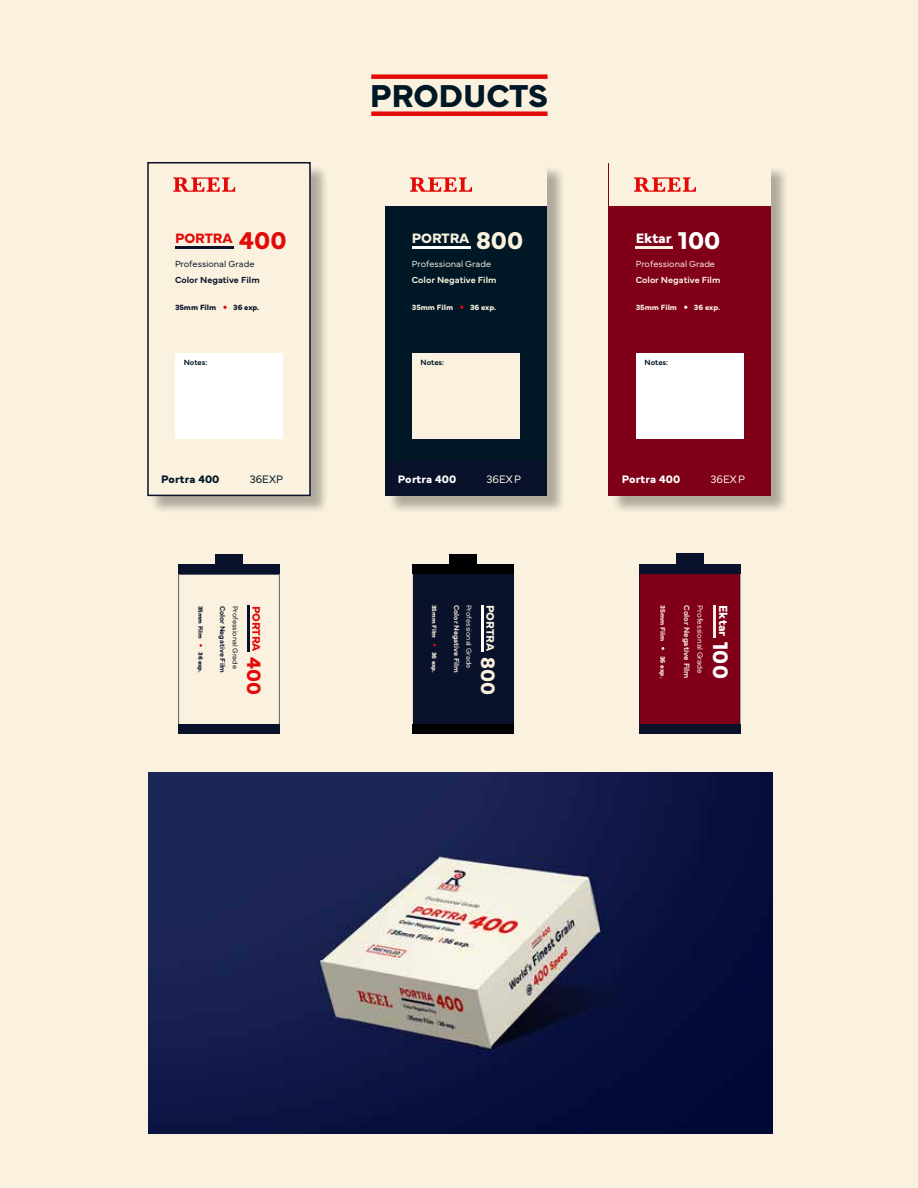
<style>
.page{position:relative;width:918px;height:1188px;background:#faf2de}
.page>*{position:absolute;margin:0;border:0;box-sizing:border-box;transform-origin:0 0}
.t1{font:700 33px "Mundial";color:#001726}
.t2{font:700 14.25px "Mundial";color:#e30a0a}
.t3{font:700 14.25px "Mundial";color:#faf2de}
.t4{font:700 14.25px "Mundial";color:#fff}
.t5{font:700 12.3px "Mundial";color:#fff}
.t6{font:700 11.4px "Mundial";color:#e30a0a}
.t7{font:700 11.4px "Mundial";color:#faf2de}
.t8{font:700 11.25px "Mundial";color:#fff}
.t9{font:300 11.25px "Mundial";color:#faf2de}
.t10{font:700 11.25px "Mundial";color:#001726}
.t11{font:300 11.25px "Mundial";color:#001726}
.t12{font:600 9.15px "Mundial";color:#faf2de}
.t13{font:300 9.15px "Mundial";color:#faf2de}
.t14{font:600 9.15px "Mundial";color:#0a122b}
.t15{font:300 9.15px "Mundial";color:#0a122b}
.t16{font:700 7.95px "Mundial";color:#faf2de}
.t17{font:600 7.95px "Mundial";letter-spacing:-.005em;color:#001726}
.t18{font:600 7.95px "Mundial";color:#faf2de}
.t19{font:300 7.95px "Mundial";color:#faf2de}
.t20{font:700 7.95px "Mundial";color:#0a122b}
.t21{font:600 7.35px "Mundial";color:#0a122b}
.t22{font:300 7.35px "Mundial";color:#0a122b}
.t23{font:600 7.35px "Mundial";color:#faf2de}
.t24{font:300 7.35px "Mundial";color:#faf2de}
.t25{font:700 6.9px "Mundial";color:#faf2de}
.t26{font:700 6.3px "Mundial";color:#0a122b}
.t27{font:700 6.3px "Mundial";color:#faf2de}
.s1{font-size:25.35px}
.s2{font-size:20.25px}
.s3{font-size:20.4px}
.s4{font-size:21.9px}
</style>
<div class="page">
<div style="left:149px;top:164px;width:180px;height:351px;background:#000;opacity:.3"></div>
<div style="left:147px;top:162px;width:164px;height:334px;background:#faf2de;border:2px solid #0a122b"></div>
<div style="left:175px;top:353px;width:108px;height:86px;background:#fff"></div>
<hr style="left:175px;top:246px;width:58px;height:3px;background:#0a122b">
<svg style="left:223px;top:306px;width:4px;height:3px"></svg>
<svg style="left:173px;top:177px;width:62px;height:15px"></svg>
<div style="left:387px;top:165px;width:179px;height:349px;background:#000;opacity:.3"></div>
<div style="left:385px;top:163px;width:162px;height:332px;background:#001726"></div>
<div style="left:412px;top:353px;width:108px;height:86px;background:#faf2de"></div>
<hr style="left:412px;top:246px;width:58px;height:3px;background:#fff">
<div style="left:385px;top:461px;width:162px;height:34px;background:#0a122b"></div>
<div style="left:385px;top:163px;width:162px;height:43px;background:#faf2de"></div>
<svg style="left:410px;top:177px;width:62px;height:15px"></svg>
<div style="left:611px;top:165px;width:179px;height:349px;background:#000;opacity:.3"></div>
<div style="left:609px;top:163px;width:162px;height:332px;background:#800017"></div>
<div style="left:636px;top:353px;width:108px;height:86px;background:#fff"></div>
<hr style="left:636px;top:246px;width:37px;height:3px;background:#faf2de">
<div style="left:609px;top:163px;width:162px;height:43px;background:#faf2de"></div>
<svg style="left:634px;top:177px;width:62px;height:15px"></svg>
<div style="left:178px;top:564px;width:102px;height:10px;background:#0a122b"></div>
<div style="left:178px;top:724px;width:102px;height:10px;background:#0a122b"></div>
<div style="left:215px;top:555px;width:28px;height:12px;background:#0a122b"></div>
<svg style="left:178px;top:574px;width:102px;height:150px"></svg>
<div style="left:639px;top:564px;width:101px;height:9px;background:#0a122b"></div>
<div style="left:639px;top:724px;width:101px;height:10px;background:#0a122b"></div>
<div style="left:676px;top:554px;width:28px;height:12px;background:#0a122b"></div>
<div style="left:639px;top:573px;width:101px;height:151px;background:#800017"></div>
<div style="left:413px;top:564px;width:101px;height:10px;background:#000"></div>
<div style="left:413px;top:724px;width:101px;height:10px;background:#000"></div>
<div style="left:450px;top:554px;width:27px;height:12px;background:#000"></div>
<div style="left:413px;top:574px;width:101px;height:150px;background:#0a122b"></div>
<img style="left:148px;top:772px;width:624px;height:361px">
<div style="left:371px;top:74px;width:177px;height:5px;background:#e30a0a"></div>
<div style="left:371px;top:111px;width:177px;height:5px;background:#e30a0a"></div>
<h2 class="t2" style="left:175px;top:227px;width:113px">PORTRA <span class="s1">400</span></h2>
<p class="t14" style="left:175px;top:273px;width:86px">Color Negative Film</p>
<p class="t15" style="left:175px;top:257px;width:81px">Professional Grade</p>
<p class="t20" style="left:175px;top:301px;width:43px">35mm Film</p>
<p class="t20" style="left:233px;top:301px;width:28px">36 exp.</p>
<p class="t17" style="left:184px;top:356px;width:25px">Notes:</p>
<p class="t10" style="left:161px;top:470px;width:60px">Portra 400</p>
<p class="t11" style="left:250px;top:470px;width:35px">36EXP</p>
<p class="t26" style="left:206px;top:606px;width:34px;rotate:90deg">35mm Film</p>
<p class="t26" style="left:206px;top:652px;width:22px;rotate:90deg">36 exp.</p>
<p class="t21" style="left:229px;top:606px;width:69px;rotate:90deg">Color Negative Film</p>
<p class="t22" style="left:241px;top:606px;width:65px;rotate:90deg">Professional Grade</p>
<p class="t6" style="left:265px;top:606px;width:91px;rotate:90deg">PORTRA <span class="s2">400</span></p>
<h1 class="t1" style="left:370px;top:70px;width:180px">PRODUCTS</h1>
<h2 class="t3" style="left:412px;top:227px;width:113px">PORTRA <span class="s1">800</span></h2>
<p class="t12" style="left:412px;top:273px;width:86px">Color Negative Film</p>
<p class="t13" style="left:412px;top:257px;width:81px">Professional Grade</p>
<p class="t16" style="left:412px;top:301px;width:43px">35mm Film</p>
<p class="t16" style="left:470px;top:301px;width:28px">36 exp.</p>
<p class="t17" style="left:421px;top:356px;width:25px">Notes:</p>
<p class="t8" style="left:398px;top:470px;width:60px">Portra 400</p>
<p class="t9" style="left:487px;top:470px;width:36px">36EXP</p>
<p class="t27" style="left:439px;top:605px;width:35px;rotate:90deg">35mm Film</p>
<p class="t27" style="left:439px;top:652px;width:23px;rotate:90deg">36 exp.</p>
<p class="t23" style="left:462px;top:605px;width:70px;rotate:90deg">Color Negative Film</p>
<p class="t24" style="left:475px;top:605px;width:65px;rotate:90deg">Professional Grade</p>
<p class="t7" style="left:499px;top:605px;width:91px;rotate:90deg">PORTRA <span class="s3">800</span></p>
<h2 class="t4" style="left:636px;top:227px;width:86px">Ektar <span class="s1">100</span></h2>
<p class="t12" style="left:636px;top:273px;width:86px">Color Negative Film</p>
<p class="t13" style="left:636px;top:257px;width:81px">Professional Grade</p>
<p class="t16" style="left:636px;top:301px;width:43px">35mm Film</p>
<p class="t16" style="left:694px;top:301px;width:28px">36 exp.</p>
<p class="t17" style="left:645px;top:356px;width:25px">Notes:</p>
<p class="t8" style="left:622px;top:470px;width:60px">Portra 400</p>
<p class="t9" style="left:710px;top:470px;width:36px">36EXP</p>
<p class="t25" style="left:668px;top:605px;width:37px;rotate:90deg">35mm Film</p>
<p class="t25" style="left:668px;top:656px;width:24px;rotate:90deg">36 exp.</p>
<p class="t18" style="left:693px;top:605px;width:75px;rotate:90deg">Color Negative Film</p>
<p class="t19" style="left:706px;top:605px;width:70px;rotate:90deg">Professional Grade</p>
<h3 class="t5" style="left:733px;top:605px;width:75px;rotate:90deg">Ektar <span class="s4">100</span></h3>
</div>
